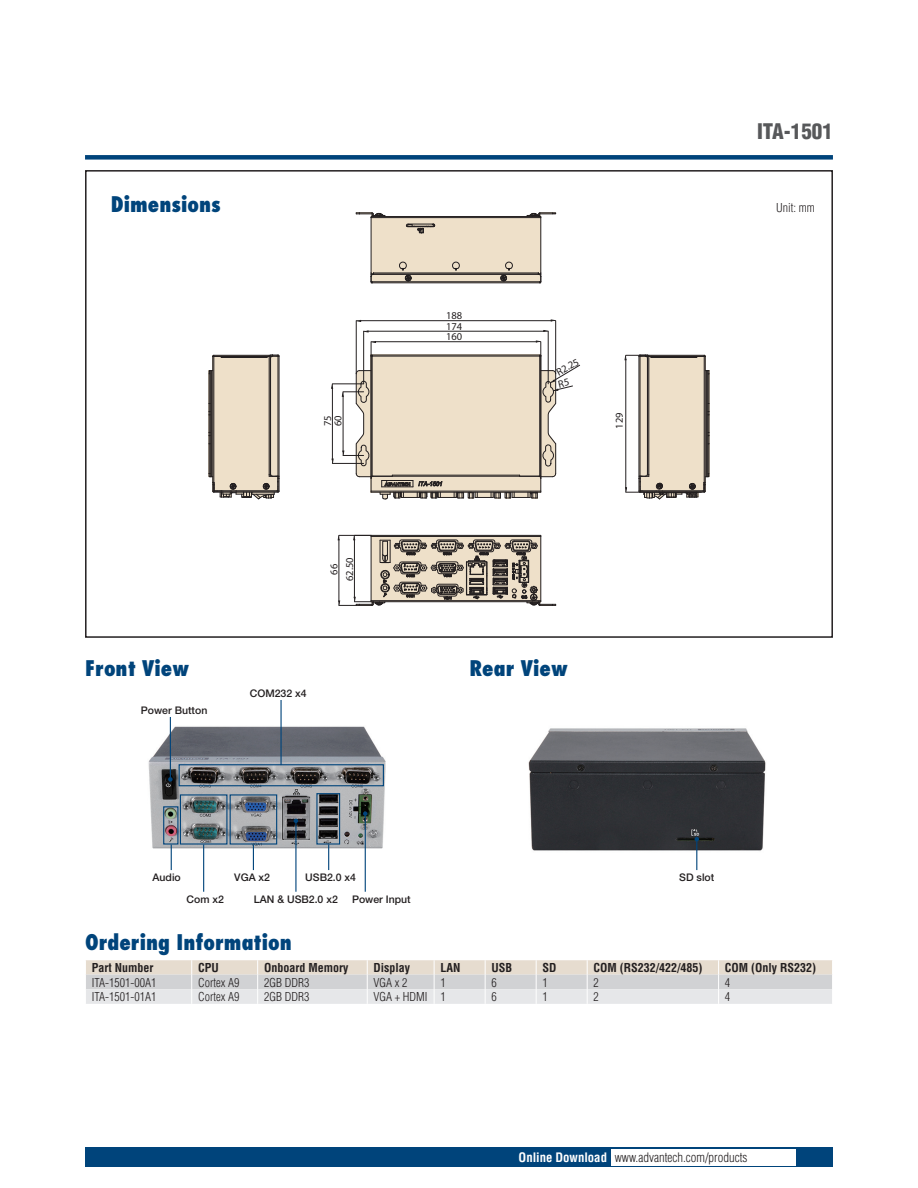
<style>
.page{position:relative;width:918px;height:1188px;background:#fff}
.page>*{position:absolute;margin:0;border:0;box-sizing:border-box;transform-origin:0 0}
.t1{font:800 condensed 21px "Futura";color:#00447b}
.t2{font:900 condensed 21px "Helvetica";color:#57585a}
.t3{font:300 condensed 12.75px "Helvetica";color:#231f20}
.t4{font:300 condensed 12px "Helvetica";color:#231f20}
.t5{font:700 condensed 12px "Helvetica";color:#231f20}
.t6{font:500 10.5px "Helvetica Neue";color:#231f20}
.t7{font:10.5px/10.6px "Myriad";color:#231f20;text-align:justify}
.s1{font-weight:700;color:#fff}
</style>
<div class="page">
<div style="left:85px;top:155px;width:748px;height:5px;background:#00447b"></div>
<div style="left:85px;top:1147px;width:748px;height:20px;background:#00447b"></div>
<div style="left:611px;top:1149px;width:184px;height:16px;background:#fff"></div>
<img style="left:148px;top:717px;width:238px;height:151px">
<img style="left:528px;top:728px;width:238px;height:143px">
<div style="left:85px;top:170px;width:748px;height:468px;background:#fff;border:2px solid #231f20"></div>
<svg style="left:86px;top:960px;width:746px;height:44px;background:#dfddda"></svg>
<svg style="left:337px;top:535px;width:219px;height:71px"></svg>
<hr style="left:332px;top:383px;width:32px;height:1px;background:#231f20">
<hr style="left:332px;top:463px;width:32px;height:1px;background:#231f20">
<hr style="left:332px;top:388px;width:1px;height:71px;background:#231f20">
<svg style="left:331px;top:383px;width:3px;height:6px"></svg>
<svg style="left:331px;top:458px;width:3px;height:6px"></svg>
<hr style="left:371px;top:342px;width:1px;height:136px;background:#231f20">
<hr style="left:540px;top:342px;width:1px;height:136px;background:#231f20">
<hr style="left:376px;top:341px;width:160px;height:1px;background:#231f20">
<svg style="left:370px;top:341px;width:6px;height:2px"></svg>
<svg style="left:536px;top:340px;width:6px;height:3px"></svg>
<hr style="left:356px;top:321px;width:1px;height:53px;background:#231f20">
<hr style="left:555px;top:321px;width:1px;height:53px;background:#231f20">
<hr style="left:361px;top:320px;width:190px;height:1px;background:#231f20">
<svg style="left:355px;top:319px;width:6px;height:3px"></svg>
<svg style="left:550px;top:319px;width:7px;height:3px"></svg>
<hr style="left:363px;top:331px;width:1px;height:53px;background:#231f20">
<hr style="left:548px;top:331px;width:1px;height:53px;background:#231f20">
<hr style="left:368px;top:331px;width:176px;height:1px;background:#231f20">
<svg style="left:363px;top:330px;width:6px;height:3px"></svg>
<svg style="left:543px;top:330px;width:6px;height:3px"></svg>
<svg style="left:356px;top:212px;width:200px;height:72px"></svg>
<svg style="left:208px;top:354px;width:72px;height:146px;background:#cdc2b0"></svg>
<svg style="left:624px;top:354px;width:86px;height:146px"></svg>
<hr style="left:696px;top:839px;width:1px;height:31px;background:#00447b">
<svg style="left:695px;top:837px;width:4px;height:4px"></svg>
<hr style="left:170px;top:717px;width:1px;height:62px;background:#00447b">
<svg style="left:168px;top:777px;width:5px;height:5px"></svg>
<div style="left:179px;top:764px;width:205px;height:22px;border:1px solid #00447b"></div>
<hr style="left:280px;top:700px;width:2px;height:65px;background:#00447b">
<div style="left:163px;top:806px;width:15px;height:39px;border:1px solid #00447b"></div>
<div style="left:316px;top:793px;width:24px;height:52px;border:1px solid #00447b"></div>
<div style="left:180px;top:794px;width:47px;height:51px;border:1px solid #00447b"></div>
<div style="left:230px;top:794px;width:47px;height:51px;border:1px solid #00447b"></div>
<svg style="left:171px;top:845px;width:1px;height:25px"></svg>
<svg style="left:328px;top:845px;width:1px;height:25px"></svg>
<hr style="left:203px;top:845px;width:1px;height:47px;background:#00447b">
<svg style="left:253px;top:845px;width:1px;height:25px"></svg>
<hr style="left:295px;top:821px;width:1px;height:71px;background:#00447b">
<svg style="left:294px;top:819px;width:4px;height:4px"></svg>
<hr style="left:365px;top:814px;width:1px;height:78px;background:#00447b">
<svg style="left:363px;top:811px;width:5px;height:5px"></svg>
<svg style="left:341px;top:354px;width:239px;height:146px"></svg>
<h1 class="t2" style="left:757px;top:119px;width:77px">ITA-1501</h1>
<h1 class="t1" style="left:111px;top:191px;width:111px">Dimensions</h1>
<p class="t4" style="left:776px;top:201px;width:40px">Unit: mm</p>
<p class="t7" style="left:333px;top:426px;width:12px;rotate:-90deg">60</p>
<p class="t7" style="left:323px;top:426px;width:12px;rotate:-90deg">75</p>
<p class="t7" style="left:446px;top:311px;width:18px">188<br>174<br>160</p>
<p class="t7" style="left:555px;top:368px;width:25px;rotate:-28deg">R2.25</p>
<p class="t7" style="left:614px;top:429px;width:18px;rotate:-90deg">129</p>
<p class="t7" style="left:329px;top:575px;width:12px;rotate:-90deg">66</p>
<p class="t7" style="left:345px;top:581px;width:25px;rotate:-90deg">62.50</p>
<h1 class="t1" style="left:85px;top:655px;width:106px">Front View</h1>
<h1 class="t1" style="left:470px;top:655px;width:100px">Rear View</h1>
<p class="t6" style="left:141px;top:704px;width:68px">Power Button</p>
<p class="t6" style="left:250px;top:687px;width:58px">COM232 x4</p>
<p class="t6" style="left:153px;top:871px;width:30px">Audio</p>
<p class="t6" style="left:234px;top:871px;width:37px">VGA x2</p>
<p class="t6" style="left:305px;top:871px;width:52px">USB2.0 x4</p>
<p class="t6" style="left:187px;top:893px;width:39px">Com x2</p>
<p class="t6" style="left:254px;top:893px;width:86px">LAN &amp; USB2.0 x2</p>
<p class="t6" style="left:352px;top:893px;width:60px">Power Input</p>
<p class="t6" style="left:679px;top:871px;width:37px">SD slot</p>
<h1 class="t1" style="left:85px;top:928px;width:208px">Ordering Information</h1>
<p class="t5" style="left:92px;top:960px;width:63px">Part Number</p>
<p class="t5" style="left:198px;top:960px;width:22px">CPU</p>
<p class="t5" style="left:264px;top:960px;width:86px">Onboard Memory</p>
<p class="t5" style="left:374px;top:960px;width:38px">Display</p>
<p class="t5" style="left:441px;top:960px;width:22px">LAN</p>
<p class="t5" style="left:492px;top:960px;width:22px">USB</p>
<p class="t5" style="left:543px;top:960px;width:16px">SD</p>
<p class="t5" style="left:594px;top:960px;width:111px">COM (RS232/422/485)</p>
<p class="t5" style="left:725px;top:960px;width:93px">COM (Only RS232)</p>
<p class="t4" style="left:92px;top:975px;width:66px">ITA-1501-00A1</p>
<p class="t4" style="left:198px;top:975px;width:43px">Cortex A9</p>
<p class="t4" style="left:264px;top:975px;width:47px">2GB DDR3</p>
<p class="t4" style="left:374px;top:975px;width:35px">VGA x 2</p>
<p class="t4" style="left:441px;top:975px;width:7px">1</p>
<p class="t4" style="left:492px;top:975px;width:7px">6</p>
<p class="t4" style="left:543px;top:975px;width:7px">1</p>
<p class="t4" style="left:594px;top:975px;width:7px">2</p>
<p class="t4" style="left:725px;top:975px;width:7px">4</p>
<p class="t4" style="left:92px;top:990px;width:66px">ITA-1501-01A1</p>
<p class="t4" style="left:198px;top:990px;width:43px">Cortex A9</p>
<p class="t4" style="left:264px;top:990px;width:47px">2GB DDR3</p>
<p class="t4" style="left:374px;top:990px;width:74px">VGA + HDMI 1</p>
<p class="t4" style="left:492px;top:990px;width:7px">6</p>
<p class="t4" style="left:543px;top:990px;width:7px">1</p>
<p class="t4" style="left:594px;top:990px;width:7px">2</p>
<p class="t4" style="left:725px;top:990px;width:7px">4</p>
<p class="t3" style="left:519px;top:1150px;width:230px"><span class="s1">Online Download</span> www.advantech.com/products</p>
</div>
